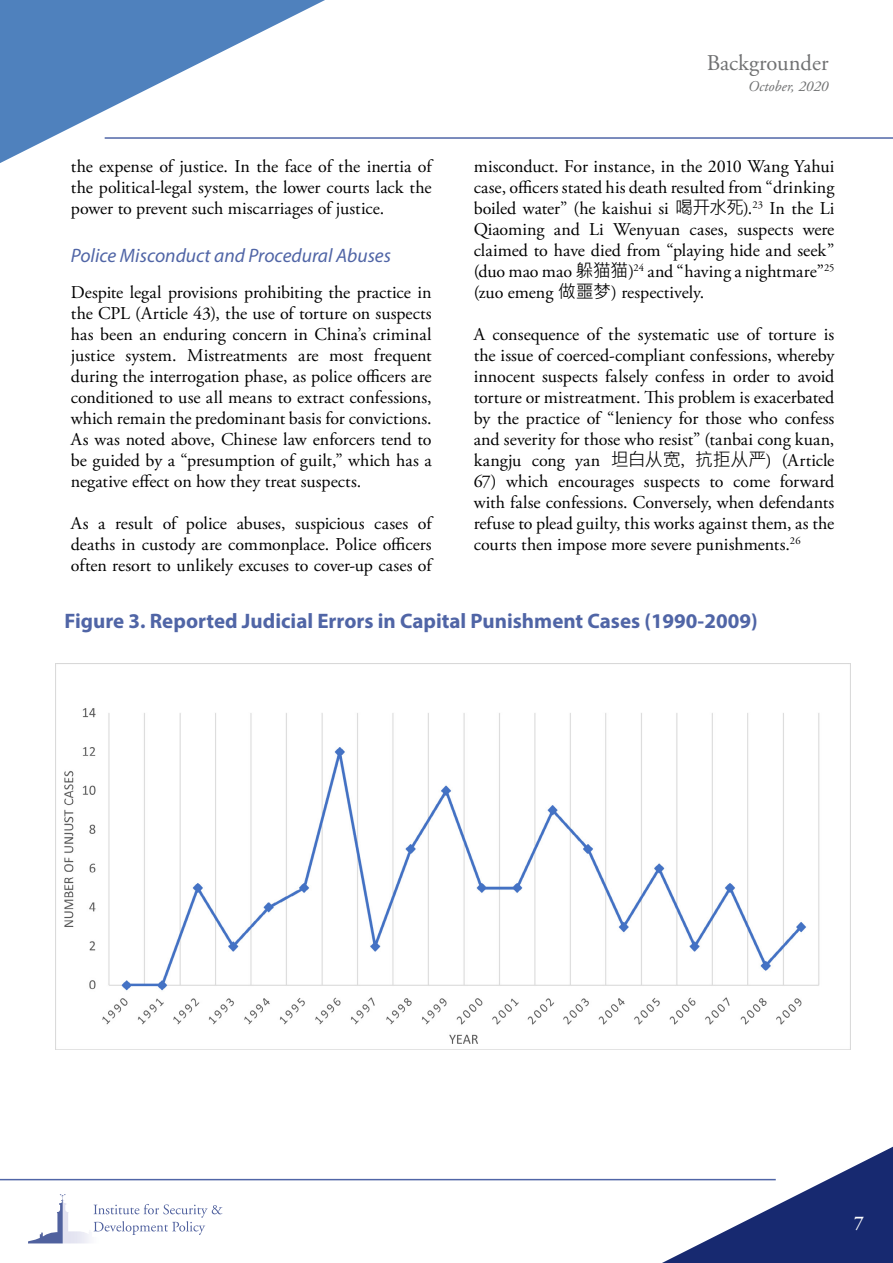
<style>
.page{position:relative;width:893px;height:1263px;background:#fff}
.page>*{position:absolute;margin:0;border:0;box-sizing:border-box;transform-origin:0 0}
.t1{font:22.5px "Adobe Garamond Pro";color:#707172}
.t2{font:700 21px "Myriad Pro";color:#5065a6}
.t3{font:italic 19.5px "Myriad Pro";color:#5065a6}
.t4{font:600 19.5px "Adobe Garamond Pro";color:#fff}
.t5{font:18px/21px "Adobe Garamond Pro";letter-spacing:-.005em;color:#000;text-align:justify}
.t6{font:italic 15px "Adobe Garamond Pro";color:#707172}
.s1{font-family:"Microsoft Jheng Hei"}
</style>
<div class="page">
<hr style="left:105px;top:137px;width:788px;height:2px;background:#5066a7">
<svg style="left:0;top:0;width:350px;height:163px"></svg>
<svg style="left:637px;top:1146px;width:256px;height:117px"></svg>
<hr style="left:0;top:1179px;width:776px;height:1px;background:#5066a7">
<svg style="left:28px;top:1194px;width:38px;height:49px"></svg>
<svg style="left:94px;top:1204px;width:128px;height:31px"></svg>
<img style="left:55px;top:663px;width:795px;height:386px">
<p class="t5" style="left:71px;top:156px;width:364px">the expense of justice. In the face of the inertia of the political-legal system, the lower courts lack the power to prevent such miscarriages of justice.</p>
<p class="t3" style="left:71px;top:243px;width:322px">Police Misconduct and Procedural Abuses</p>
<p class="t5" style="left:71px;top:282px;width:362px">Despite legal provisions prohibiting the practice in the CPL (Article 43), the use of torture on suspects has been an enduring concern in China’s criminal justice system. Mistreatments are most frequent during the interrogation phase, as police officers are conditioned to use all means to extract confessions, which remain the predominant basis for convictions.<br>As was noted above, Chinese law enforcers tend to be guided by a “presumption of guilt,” which has a negative effect on how they treat suspects.</p>
<p class="t5" style="left:71px;top:514px;width:364px">As a result of police abuses, suspicious cases of deaths in custody are commonplace. Police officers often resort to unlikely excuses to cover-up cases of</p>
<p class="t1" style="left:707px;top:50px;width:123px">Backgrounder</p>
<p class="t6" style="left:748px;top:78px;width:82px">October, 2020</p>
<p class="t5" style="left:474px;top:157px;width:362px">misconduct. For instance, in the 2010 Wang Yahui case, officers stated his death resulted from “drinking boiled water” (he kaishui si <span class="s1">喝开水死</span>).<sup>23</sup> In the Li Qiaoming and Li Wenyuan cases, suspects were claimed to have died from “playing hide and seek” (duo mao mao <span class="s1">躲猫猫</span>)<sup>24</sup> and “having a nightmare”<sup>25 </sup>(zuo emeng <span class="s1">做噩梦</span>) respectively.</p>
<p class="t5" style="left:474px;top:324px;width:362px">A consequence of the systematic use of torture is the issue of coerced-compliant confessions, whereby innocent suspects falsely confess in order to avoid torture or mistreatment. This problem is exacerbated by the practice of “leniency for those who confess and severity for those who resist” (tanbai cong kuan, kangju cong yan <span class="s1">坦白从宽</span>, <span class="s1">抗拒从严</span>) (Article</p>
<p class="t5" style="left:474px;top:472px;width:362px">67) which encourages suspects to come forward with false confessions. Conversely, when defendants refuse to plead guilty, this works against them, as the courts then impose more severe punishments.<sup>26</sup></p>
<p class="t2" style="left:64px;top:607px;width:695px">Figure 3. Reported Judicial Errors in Capital Punishment Cases (1990-2009)</p>
<p class="t4" style="left:854px;top:1211px;width:11px">7</p>
</div>
